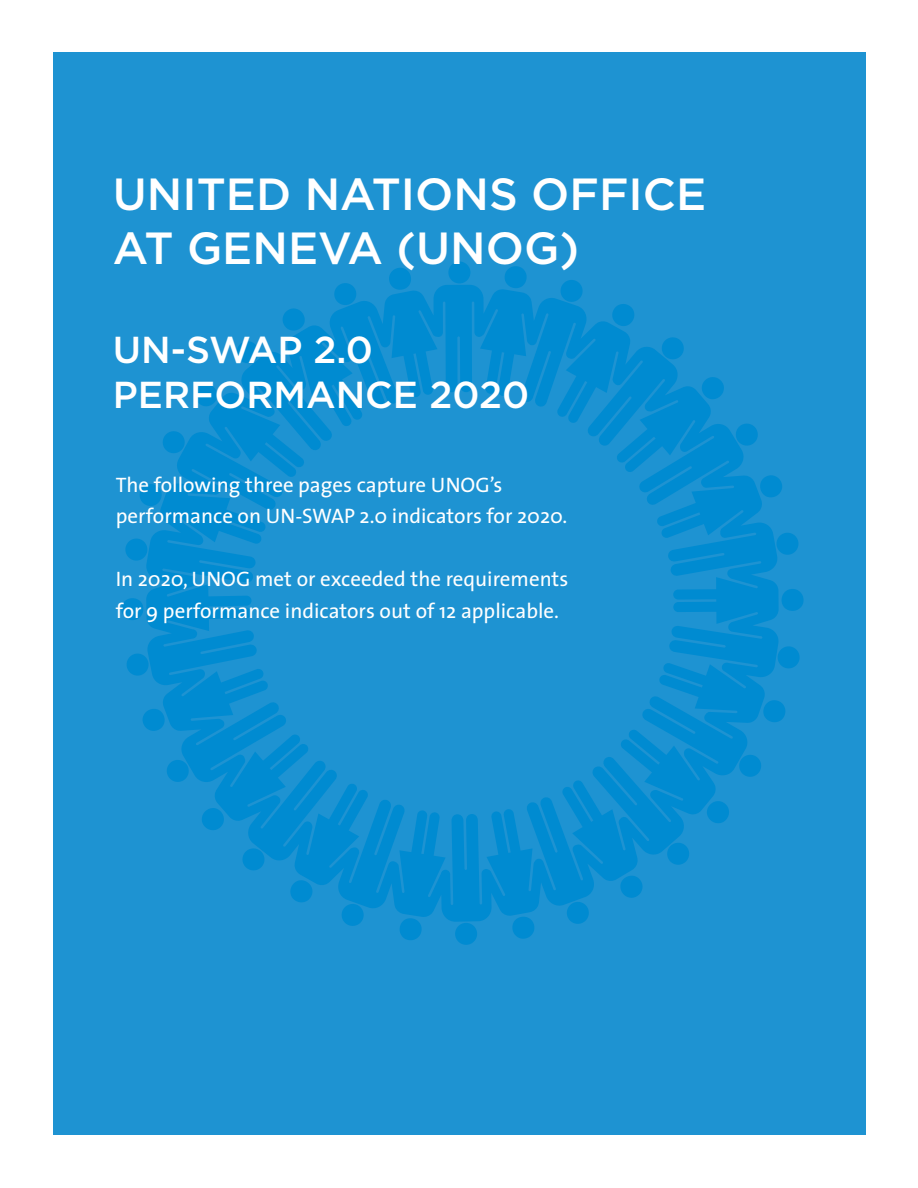
<style>
.page{position:relative;width:918px;height:1188px;background:#fff}
.page>*{position:absolute;margin:0;border:0;box-sizing:border-box;transform-origin:0 0}
.t1{font:500 45px/54px "Gotham";color:#fff}
.t2{font:500 37.5px/45px "Gotham";color:#fff}
.t3{font:21px/31.5px "The Sans";color:#fff}
</style>
<div class="page">
<div style="left:54px;top:52px;width:812px;height:1082px;background:#1e93d2"></div>
<svg style="left:779px;top:479px;width:3px;height:15px"></svg>
<svg style="left:779px;top:533px;width:20px;height:22px"></svg>
<svg style="left:782px;top:589px;width:22px;height:22px"></svg>
<svg style="left:779px;top:646px;width:21px;height:23px"></svg>
<svg style="left:779px;top:701px;width:7px;height:20px"></svg>
<svg style="left:146px;top:285px;width:633px;height:637px"></svg>
<svg style="left:565px;top:900px;width:25px;height:24px"></svg>
<svg style="left:512px;top:916px;width:23px;height:23px"></svg>
<div style="left:455px;top:923px;width:22px;height:22px;background:#008bd1;border-radius:50%"></div>
<svg style="left:399px;top:918px;width:23px;height:22px"></svg>
<svg style="left:340px;top:903px;width:25px;height:23px"></svg>
<svg style="left:290px;top:880px;width:23px;height:23px"></svg>
<svg style="left:241px;top:847px;width:25px;height:25px"></svg>
<svg style="left:202px;top:808px;width:22px;height:22px"></svg>
<svg style="left:165px;top:758px;width:25px;height:25px"></svg>
<svg style="left:142px;top:709px;width:23px;height:22px"></svg>
<svg style="left:126px;top:653px;width:24px;height:24px"></svg>
<svg style="left:121px;top:598px;width:22px;height:22px"></svg>
<svg style="left:125px;top:538px;width:23px;height:23px"></svg>
<svg style="left:139px;top:484px;width:23px;height:22px"></svg>
<svg style="left:161px;top:430px;width:25px;height:25px"></svg>
<svg style="left:195px;top:384px;width:23px;height:23px"></svg>
<svg style="left:235px;top:340px;width:25px;height:25px"></svg>
<svg style="left:282px;top:308px;width:23px;height:23px"></svg>
<svg style="left:333px;top:283px;width:25px;height:24px"></svg>
<svg style="left:389px;top:268px;width:22px;height:22px"></svg>
<div style="left:448px;top:261px;width:22px;height:22px;background:#008bd1;border-radius:50%"></div>
<svg style="left:504px;top:266px;width:23px;height:23px"></svg>
<svg style="left:559px;top:280px;width:25px;height:23px"></svg>
<h1 class="t1" style="left:113px;top:166px;width:595px">UNITED NATIONS OFFICE<br>AT GENEVA (UNOG)</h1>
<h2 class="t2" style="left:113px;top:327px;width:418px">UN-SWAP 2.0<br>PERFORMANCE 2020</h2>
<p class="t3" style="left:116px;top:468px;width:453px">The following three pages capture UNOG’s performance on UN-SWAP 2.0 indicators for 2020.</p>
<p class="t3" style="left:116px;top:563px;width:454px">In 2020, UNOG met or exceeded the requirements for 9 performance indicators out of 12 applicable.</p>
</div>
